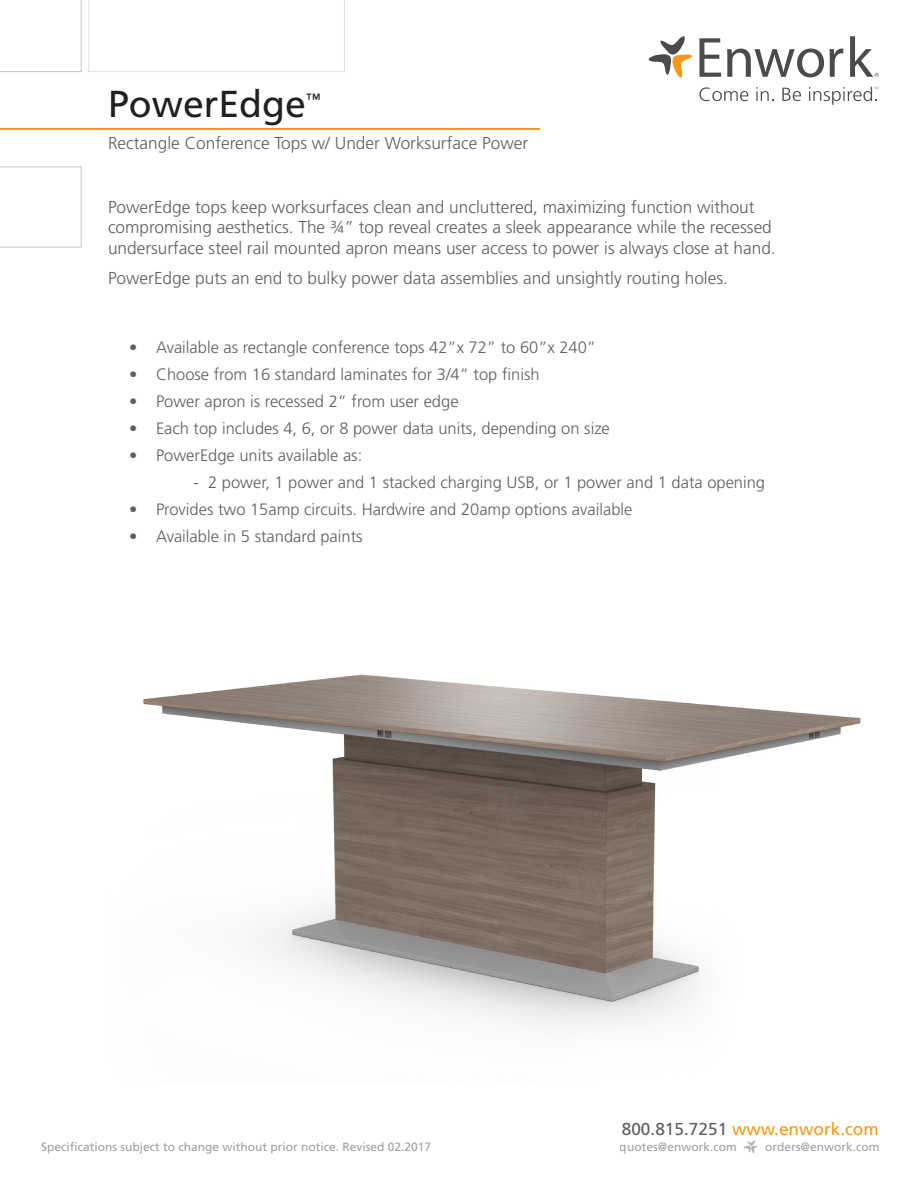
<style>
.page{position:relative;width:918px;height:1188px;background:#fff}
.page>*{position:absolute;margin:0;border:0;box-sizing:border-box;transform-origin:0 0}
.t1{font:37.5px "Frutiger LT Std";color:#231f20}
.t2{font:300 17.25px/20.7px "Frutiger LT Std";color:#5f5f62}
.t3{font:17.25px "Frutiger LT Std";color:#fa9914}
.t4{font:300 16.5px "Frutiger LT Std";color:#5f5f62}
.t5{font:14.85px "Frutiger LT Std";color:#231f20}
.t6{font:12px "Frutiger LT Std";color:#5f5f62}
.s1{color:#5f5f62}
</style>
<div class="page">
<svg style="left:649px;top:36px;width:43px;height:42px"></svg>
<svg style="left:699px;top:38px;width:22px;height:39px"></svg>
<svg style="left:830px;top:49px;width:13px;height:28px"></svg>
<svg style="left:850px;top:36px;width:29px;height:41px"></svg>
<svg style="left:699px;top:87px;width:49px;height:14px"></svg>
<svg style="left:756px;top:87px;width:18px;height:14px"></svg>
<svg style="left:782px;top:88px;width:19px;height:13px"></svg>
<svg style="left:809px;top:87px;width:70px;height:18px"></svg>
<svg style="left:727px;top:49px;width:97px;height:28px"></svg>
<img style="left:143px;top:674px;width:718px;height:353px">
<hr style="left:0;top:129px;width:540px;height:1px;background:#fa9914">
<svg style="left:0;top:166px;width:82px;height:82px"></svg>
<svg style="left:0;top:0;width:82px;height:72px"></svg>
<svg style="left:88px;top:0;width:257px;height:72px"></svg>
<svg style="left:744px;top:1140px;width:13px;height:13px"></svg>
<p class="t1" style="left:108px;top:82px;width:199px">PowerEdge</p>
<p class="t5" style="left:306px;top:90px;width:16px">™</p>
<p class="t2" style="left:108px;top:133px;width:422px">Rectangle Conference Tops w/ Under Worksurface Power</p>
<p class="t2" style="left:108px;top:197px;width:669px">PowerEdge tops keep worksurfaces clean and uncluttered, maximizing function without compromising aesthetics. The ¾” top reveal creates a sleek appearance while the recessed undersurface steel rail mounted apron means user access to power is always close at hand.</p>
<p class="t2" style="left:108px;top:268px;width:621px">PowerEdge puts an end to bulky power data assemblies and unsightly routing holes.</p>
<p class="t4" style="left:129px;top:338px;width:469px">• Available as rectangle conference tops 42”x 72” to 60”x 240”</p>
<p class="t4" style="left:129px;top:365px;width:412px">• Choose from 16 standard laminates for 3/4” top finish</p>
<p class="t4" style="left:129px;top:392px;width:331px">• Power apron is recessed 2” from user edge</p>
<p class="t4" style="left:129px;top:419px;width:482px">• Each top includes 4, 6, or 8 power data units, depending on size</p>
<p class="t4" style="left:129px;top:446px;width:235px">• PowerEdge units available as:</p>
<p class="t4" style="left:194px;top:473px;width:573px">- 2 power, 1 power and 1 stacked charging USB, or 1 power and 1 data opening</p>
<p class="t4" style="left:129px;top:500px;width:505px">• Provides two 15amp circuits. Hardwire and 20amp options available</p>
<p class="t4" style="left:129px;top:527px;width:235px">• Available in 5 standard paints</p>
<p class="t3" style="left:622px;top:1119px;width:258px"><span class="s1">800.815.7251</span> www.enwork.com</p>
<p class="t6" style="left:41px;top:1140px;width:392px">Specifications subject to change without prior notice. Revised 02.2017</p>
<p class="t6" style="left:620px;top:1140px;width:118px">quotes@enwork.com</p>
<p class="t6" style="left:765px;top:1140px;width:116px">orders@enwork.com</p>
</div>
